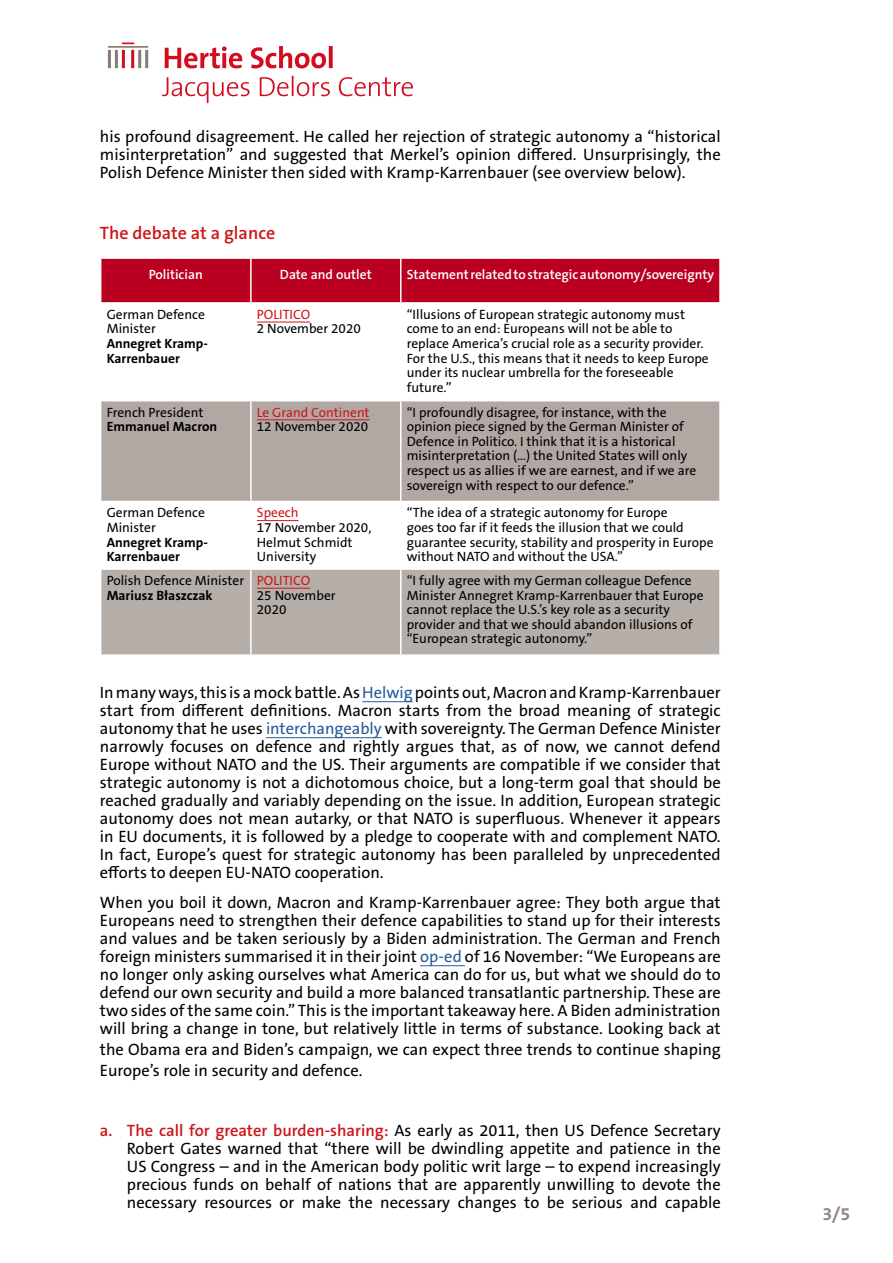
<style>
.page{position:relative;width:893px;height:1263px;background:#fff}
.page>*{position:absolute;margin:0;border:0;box-sizing:border-box;transform-origin:0 0}
.t1{font:600 18px "The Sans B W6";color:#cd1719}
.t2{font:700 18px "The Sans B W7";color:#928782}
.t3{font:16.5px/18px "The Sans B W5 Plain";color:#000;text-align:justify}
.t4{font:13.5px/14.5px "The Sans B W5 Plain";color:#000}
.t5{font:700 13.5px/14.5px "The Sans B W7";color:#000}
.t6{font:600 13.5px "The Sans B W6";color:#fff}
.t7{font:13.5px "The Sans B W5 Plain";color:#cd1719}
.s1{color:#275b9b}
.s2{font-family:"The Sans B W6";font-weight:600;color:#cd1719}
</style>
<div class="page">
<hr style="left:115px;top:50px;width:3px;height:18px;background:#887c77">
<hr style="left:108px;top:50px;width:3px;height:18px;background:#887c77">
<hr style="left:108px;top:46px;width:40px;height:2px;background:#887c77">
<svg style="left:122px;top:43px;width:291px;height:60px"></svg>
<hr style="left:362px;top:701px;width:51px;height:1px;background:#275b9b">
<hr style="left:266px;top:737px;width:116px;height:1px;background:#275b9b">
<hr style="left:420px;top:965px;width:45px;height:1px;background:#275b9b">
<div style="left:101px;top:259px;width:618px;height:43px;background:#ba0020"></div>
<div style="left:101px;top:401px;width:618px;height:100px;background:#b1a8a4"></div>
<div style="left:101px;top:570px;width:618px;height:84px;background:#b6aea8"></div>
<hr style="left:250px;top:259px;width:2px;height:43px;background:#fff">
<hr style="left:400px;top:259px;width:2px;height:43px;background:#fff">
<hr style="left:250px;top:401px;width:2px;height:100px;background:#fff">
<hr style="left:400px;top:401px;width:2px;height:100px;background:#fff">
<hr style="left:250px;top:570px;width:2px;height:84px;background:#fff">
<hr style="left:400px;top:570px;width:2px;height:84px;background:#fff">
<hr style="left:257px;top:322px;width:53px;height:1px;background:#cd1719">
<hr style="left:257px;top:420px;width:113px;height:1px;background:#cd1719">
<hr style="left:257px;top:520px;width:42px;height:1px;background:#cd1719">
<hr style="left:257px;top:588px;width:53px;height:1px;background:#cd1719">
<p class="t3" style="left:100px;top:127px;width:622px">his profound disagreement. He called her rejection of strategic autonomy a “historical misinterpretation” and suggested that Merkel’s opinion differed. Unsurprisingly, the Polish Defence Minister then sided with Kramp-Karrenbauer (see overview below).</p>
<p class="t1" style="left:100px;top:222px;width:177px">The debate at a glance</p>
<p class="t6" style="left:149px;top:265px;width:56px">Politician</p>
<p class="t6" style="left:280px;top:265px;width:93px">Date and outlet</p>
<p class="t6" style="left:407px;top:265px;width:309px">Statement related to strategic autonomy/sovereignty</p>
<p class="t4" style="left:107px;top:307px;width:100px">German Defence<br>Minister</p>
<p class="t5" style="left:107px;top:336px;width:103px">Annegret Kramp-<br>Karrenbauer</p>
<p class="t4" style="left:407px;top:307px;width:303px">“Illusions of European strategic autonomy must come to an end: Europeans will not be able to replace America’s crucial role as a security provider.<br>For the U.S., this means that it needs to keep Europe under its nuclear umbrella for the foreseeable future.”</p>
<p class="t7" style="left:257px;top:306px;width:55px">POLITICO</p>
<p class="t4" style="left:257px;top:322px;width:106px">2 November 2020</p>
<p class="t4" style="left:107px;top:405px;width:98px">French President</p>
<p class="t5" style="left:107px;top:419px;width:112px">Emmanuel Macron</p>
<p class="t4" style="left:107px;top:506px;width:100px">German Defence<br>Minister</p>
<p class="t5" style="left:107px;top:535px;width:103px">Annegret Kramp-<br>Karrenbauer</p>
<p class="t7" style="left:257px;top:403px;width:114px">Le Grand Continent</p>
<p class="t4" style="left:257px;top:419px;width:113px">12 November 2020</p>
<p class="t7" style="left:257px;top:504px;width:43px">Speech</p>
<p class="t4" style="left:257px;top:520px;width:116px">17 November 2020,<br>Helmut Schmidt<br>University</p>
<p class="t4" style="left:407px;top:405px;width:291px">“I profoundly disagree, for instance, with the opinion piece signed by the German Minister of Defence in Politico. I think that it is a historical misinterpretation (…) the United States will only respect us as allies if we are earnest, and if we are sovereign with respect to our defence.”</p>
<p class="t4" style="left:407px;top:506px;width:308px">“The idea of a strategic autonomy for Europe<br>goes too far if it feeds the illusion that we could guarantee security, stability and prosperity in Europe without NATO and without the USA.”</p>
<p class="t4" style="left:407px;top:573px;width:298px">“I fully agree with my German colleague Defence Minister Annegret Kramp-Karrenbauer that Europe cannot replace the U.S.’s key role as a security provider and that we should abandon illusions of “European strategic autonomy.”</p>
<p class="t3" style="left:100px;top:683px;width:622px">In many ways, this is a mock battle. As <span class="s1">Helwig</span> points out, Macron and Kramp-Karrenbauer start from different definitions. Macron starts from the broad meaning of strategic autonomy that he uses <span class="s1">interchangeably</span> with sovereignty. The German Defence Minister narrowly focuses on defence and rightly argues that, as of now, we cannot defend Europe without NATO and the US. Their arguments are compatible if we consider that strategic autonomy is not a dichotomous choice, but a long-term goal that should be reached gradually and variably depending on the issue. In addition, European strategic autonomy does not mean autarky, or that NATO is superfluous. Whenever it appears in EU documents, it is followed by a pledge to cooperate with and complement NATO.<br>In fact, Europe’s quest for strategic autonomy has been paralleled by unprecedented efforts to deepen EU-NATO cooperation.</p>
<p class="t3" style="left:100px;top:893px;width:622px">When you boil it down, Macron and Kramp-Karrenbauer agree: They both argue that Europeans need to strengthen their defence capabilities to stand up for their interests and values and be taken seriously by a Biden administration. The German and French foreign ministers summarised it in their joint <span class="s1">op-ed</span> of 16 November: “We Europeans are no longer only asking ourselves what America can do for us, but what we should do to defend our own security and build a more balanced transatlantic partnership. These are two sides of the same coin.” This is the important takeaway here. A Biden administration will bring a change in tone, but relatively little in terms of substance. Looking back at</p>
<p class="t3" style="left:100px;top:1039px;width:622px;line-height:21px">the Obama era and Biden’s campaign, we can expect three trends to continue shaping<br>Europe’s role in security and defence.</p>
<p class="t4" style="left:107px;top:573px;width:139px">Polish Defence Minister</p>
<p class="t5" style="left:107px;top:588px;width:107px">Mariusz Błaszczak</p>
<p class="t7" style="left:257px;top:572px;width:55px">POLITICO</p>
<p class="t4" style="left:257px;top:588px;width:80px">25 November<br>2020</p>
<p class="t3" style="left:127px;top:1121px;width:595px;text-indent:-27px"><span class="s2">a. The call for greater burden-sharing:</span> As early as 2011, then US Defence Secretary Robert Gates warned that “there will be dwindling appetite and patience in the US Congress – and in the American body politic writ large – to expend increasingly precious funds on behalf of nations that are apparently unwilling to devote the necessary resources or make the necessary changes to be serious and capable</p>
<p class="t2" style="left:822px;top:1203px;width:30px">3/5</p>
</div>
